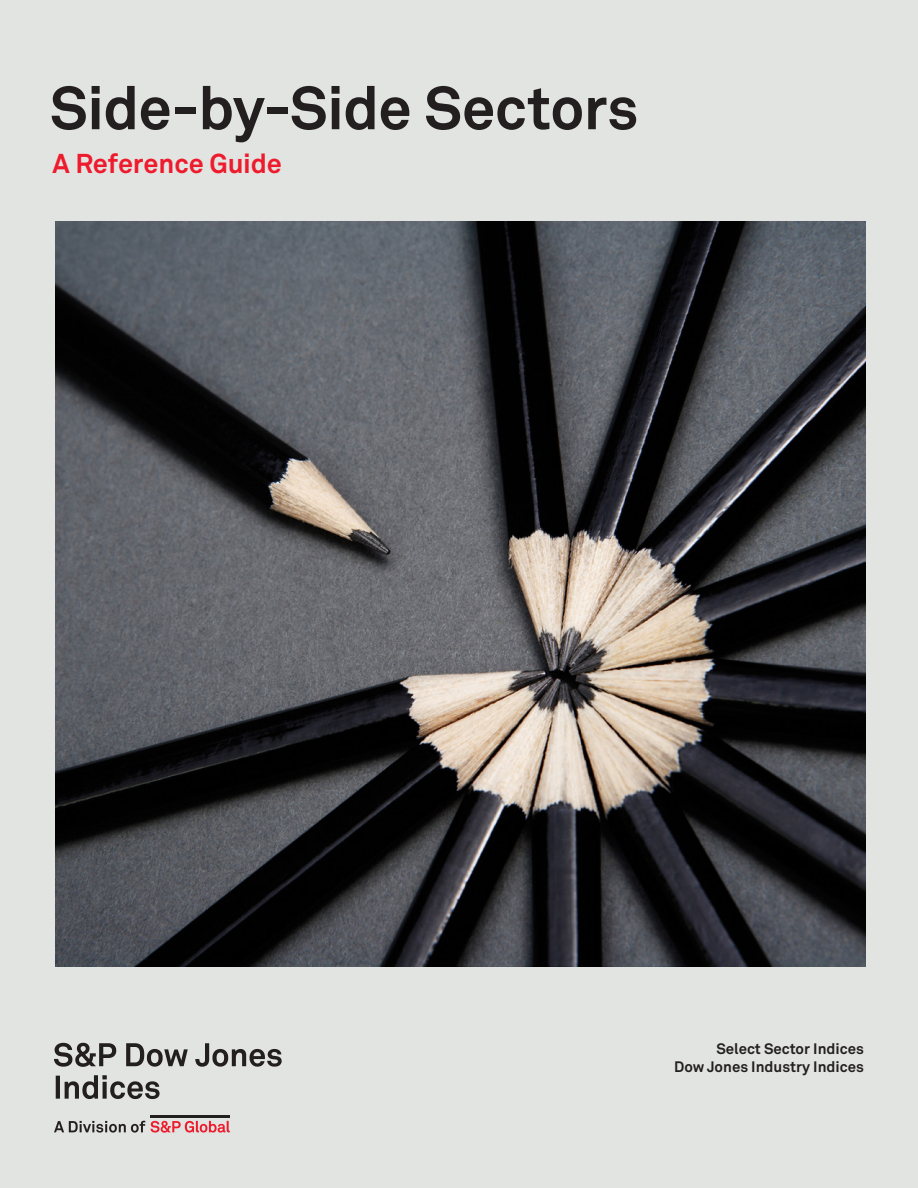
<style>
.page{position:relative;width:918px;height:1188px;background:#e2e4e2}
.page>*{position:absolute;margin:0;border:0;box-sizing:border-box;transform-origin:0 0}
.A_Brochure_Title_40{font:700 60px "Akkurat Pro";letter-spacing:-.015em;color:#231f20}
.A_Brochure_Subtile_1{font:700 27px "Akkurat Pro";letter-spacing:-.005em;color:#ee1b2d}
.t1{font:700 15px/18px "Akkurat Pro";color:#231f20;text-align:right}
</style>
<div class="page">
<hr style="left:150px;top:1115px;width:80px;height:3px;background:#231f20">
<svg style="left:54px;top:1120px;width:176px;height:13px"></svg>
<svg style="left:54px;top:1043px;width:228px;height:56px"></svg>
<img style="left:55px;top:221px;width:810px;height:746px">
<p class="A_Brochure_Title_40" style="left:50px;top:71px;width:590px">Side-by-Side Sectors</p>
<p class="A_Brochure_Subtile_1" style="left:52px;top:147px;width:231px">A Reference Guide</p>
<p class="t1" style="left:674px;top:1040px;width:191px">Select Sector Indices<br>Dow Jones Industry Indices</p>
</div>
